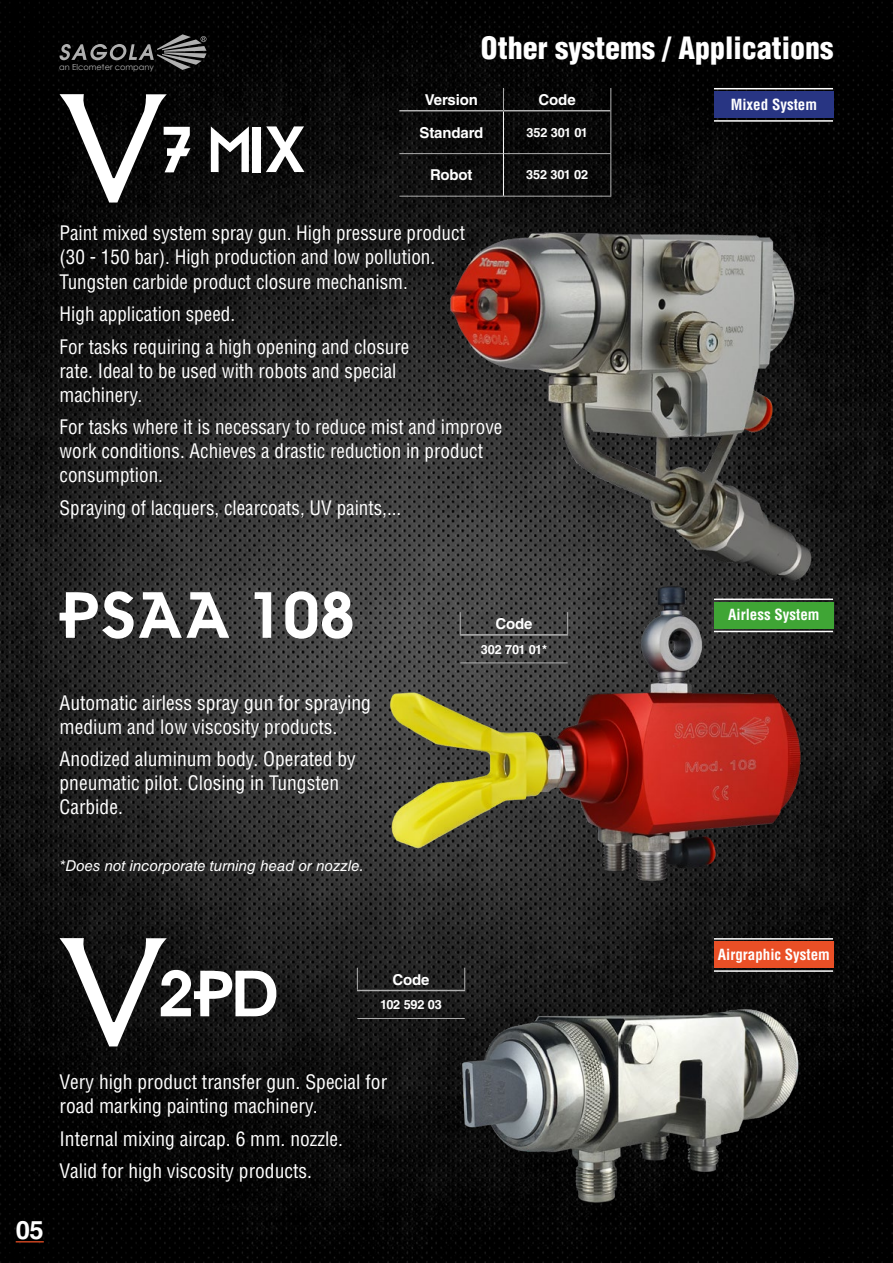
<style>
.page{position:relative;width:893px;height:1263px;background:#fff}
.page>*{position:absolute;margin:0;border:0;box-sizing:border-box;transform-origin:0 0}
.t1{font:64.2px "Ambient";color:#fff}
.t2{font:900 condensed 30px "Helvetica LT Std";color:#fff}
.t3{font:700 25.5px "Helvetica LT Std";color:#fff}
.t4{font:condensed 19.5px/24px "Helvetica LT Std";color:#fff}
.t5{font:700 condensed 15px "Helvetica LT Std";color:#fff}
.t6{font:italic 15px "Helvetica LT Std";color:#fff}
.t7{font:700 15px "Helvetica LT Std";letter-spacing:-.01em;color:#fff}
.t8{font:700 12.75px "Helvetica LT Std";letter-spacing:-.01em;color:#fff}
.t9{font:8.25px "Century Gothic";color:#b0b0b0}
</style>
<div class="page">
<img style="left:0;top:0;width:893px;height:1263px">
<img style="left:374px;top:583px;width:442px;height:306px">
<svg style="left:60px;top:34px;width:146px;height:36px;background:#2d2d2d"></svg>
<img style="left:446px;top:979px;width:365px;height:239px">
<svg style="left:60px;top:938px;width:107px;height:108px"></svg>
<svg style="left:60px;top:94px;width:107px;height:109px"></svg>
<hr style="left:357px;top:990px;width:108px;height:1px;background:#b0b0b0">
<hr style="left:357px;top:1018px;width:108px;height:1px;background:#b0b0b0">
<svg style="left:357px;top:968px;width:1px;height:22px"></svg>
<svg style="left:464px;top:968px;width:1px;height:22px"></svg>
<hr style="left:460px;top:634px;width:108px;height:2px;background:#b0b0b0">
<hr style="left:460px;top:663px;width:108px;height:1px;background:#b0b0b0">
<svg style="left:460px;top:612px;width:1px;height:22px"></svg>
<svg style="left:567px;top:612px;width:1px;height:22px"></svg>
<hr style="left:503px;top:110px;width:107px;height:1px;background:#b0b0b0">
<hr style="left:399px;top:153px;width:104px;height:1px;background:#b0b0b0">
<hr style="left:399px;top:110px;width:104px;height:1px;background:#b0b0b0">
<hr style="left:610px;top:111px;width:1px;height:42px;background:#b0b0b0">
<hr style="left:504px;top:153px;width:107px;height:1px;background:#b0b0b0">
<hr style="left:610px;top:154px;width:1px;height:42px;background:#b0b0b0">
<hr style="left:399px;top:196px;width:104px;height:1px;background:#b0b0b0">
<hr style="left:503px;top:111px;width:1px;height:43px;background:#fff">
<hr style="left:503px;top:154px;width:1px;height:42px;background:#fff">
<hr style="left:503px;top:196px;width:108px;height:1px;background:#b0b0b0">
<svg style="left:610px;top:88px;width:1px;height:23px"></svg>
<svg style="left:503px;top:88px;width:1px;height:22px"></svg>
<img style="left:417px;top:204px;width:431px;height:401px">
<div style="left:714px;top:602px;width:119px;height:26px;background:#3fa535"></div>
<hr style="left:714px;top:631px;width:119px;height:1px;background:#fff">
<hr style="left:714px;top:598px;width:119px;height:2px;background:#fff">
<div style="left:714px;top:91px;width:119px;height:27px;background:#283583"></div>
<hr style="left:714px;top:120px;width:119px;height:2px;background:#fff">
<hr style="left:714px;top:88px;width:119px;height:1px;background:#fff">
<div style="left:714px;top:941px;width:119px;height:27px;background:#e94f26"></div>
<hr style="left:714px;top:970px;width:119px;height:2px;background:#fff">
<hr style="left:714px;top:938px;width:119px;height:1px;background:#fff">
<svg style="left:16px;top:1241px;width:28px;height:1px"></svg>
<p class="t9" style="left:59px;top:61px;width:96px">an Elcometer company</p>
<h1 class="t1" style="left:158px;top:107px;width:151px">7 MIX</h1>
<h2 class="t2" style="left:481px;top:29px;width:354px">Other systems / Applications</h2>
<p class="t7" style="left:425px;top:90px;width:55px">Version</p>
<p class="t7" style="left:539px;top:90px;width:39px">Code</p>
<p class="t7" style="left:420px;top:123px;width:65px">Standard</p>
<p class="t8" style="left:526px;top:125px;width:63px">352 301 01</p>
<p class="t7" style="left:430px;top:166px;width:44px">Robot</p>
<p class="t8" style="left:526px;top:167px;width:63px">352 301 02</p>
<p class="t5" style="left:731px;top:95px;width:88px">Mixed System</p>
<p class="t4" style="left:60px;top:221px;width:407px">Paint mixed system spray gun. High pressure product (30 - 150 bar). High production and low pollution.<br>Tungsten carbide product closure mechanism.</p>
<p class="t4" style="left:60px;top:297px;width:351px;line-height:32.5px">High application speed.<br>For tasks requiring a high opening and closure</p>
<p class="t4" style="left:60px;top:358px;width:338px">rate. Ideal to be used with robots and special machinery.</p>
<p class="t4" style="left:60px;top:415px;width:444px">For tasks where it is necessary to reduce mist and improve work conditions. Achieves a drastic reduction in product consumption.</p>
<p class="t4" style="left:60px;top:495px;width:343px">Spraying of lacquers, clearcoats, UV paints,...</p>
<h1 class="t1" style="left:60px;top:572px;width:297px">PSAA 108</h1>
<p class="t4" style="left:60px;top:690px;width:313px">Automatic airless spray gun for spraying medium and low viscosity products.</p>
<p class="t4" style="left:60px;top:747px;width:298px">Anodized aluminum body. Operated by pneumatic pilot. Closing in Tungsten<br>Carbide.</p>
<p class="t6" style="left:60px;top:857px;width:306px">*Does not incorporate turning head or nozzle.</p>
<p class="t7" style="left:495px;top:614px;width:39px">Code</p>
<p class="t8" style="left:481px;top:641px;width:68px">302 701 01*</p>
<p class="t5" style="left:728px;top:605px;width:93px">Airless System</p>
<h1 class="t1" style="left:158px;top:950px;width:123px">2PD</h1>
<p class="t7" style="left:393px;top:970px;width:39px">Code</p>
<p class="t8" style="left:380px;top:997px;width:63px">102 592 03</p>
<h3 class="t3" style="left:16px;top:1215px;width:30px">05</h3>
<p class="t4" style="left:60px;top:1070px;width:329px">Very high product transfer gun. Special for road marking painting machinery.</p>
<p class="t4" style="left:60px;top:1122px;width:285px;line-height:32.5px">Internal mixing aircap. 6 mm. nozzle.<br>Valid for high viscosity products.</p>
<p class="t5" style="left:718px;top:945px;width:114px">Airgraphic System</p>
</div>
